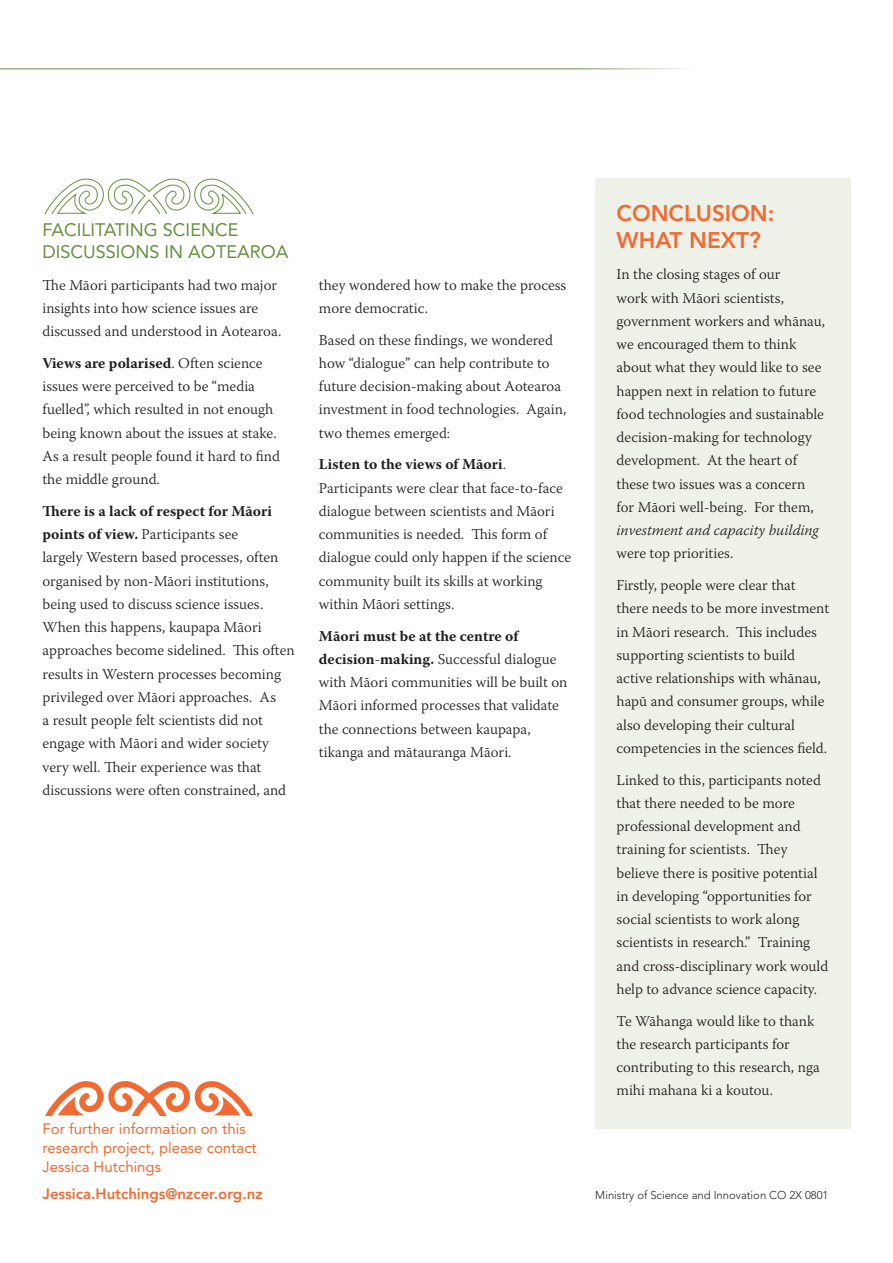
<style>
.page{position:relative;width:893px;height:1263px;background:#fff}
.page>*{position:absolute;margin:0;border:0;box-sizing:border-box;transform-origin:0 0}
.t1{font:800 22.5px/27px "Avenir";color:#f26a31}
.t2{font:18px/21.6px "Avenir";color:#678f3e}
.t3{font:300 15px/23.2px "Warnock Pro";color:#231f20}
.t4{font:15px/18.8px "Avenir";color:#f26a31}
.t5{font:800 15px "Avenir";color:#f26a31}
.t6{font:italic 300 15px "Warnock Pro";color:#231f20}
.t7{font:300 11.25px "Avenir";color:#231f20}
.s1{font-weight:700}
</style>
<div class="page">
<hr style="left:0;top:68px;width:893px;height:1px;background:#678f3e">
<div style="left:564px;top:24px;width:329px;height:71px;background:#fff"></div>
<div style="left:595px;top:179px;width:255px;height:950px;background:#eef1e7"></div>
<svg style="left:45px;top:178px;width:208px;height:35px"></svg>
<svg style="left:45px;top:1081px;width:208px;height:34px"></svg>
<p class="t2" style="left:43px;top:219px;width:247px">Facilitating science discussions in Aotearoa</p>
<p class="t3" style="left:43px;top:273px;width:240px">The Māori participants had two major insights into how science issues are discussed and understood in Aotearoa.</p>
<p class="t3" style="left:43px;top:351px;width:239px"><span class="s1">Views are polarised</span>. Often science issues were perceived to be “media fuelled”, which resulted in not enough being known about the issues at stake.<br>As a result people found it hard to find the middle ground.</p>
<p class="t3" style="left:43px;top:499px;width:254px"><span class="s1">There is a lack of respect for Māori points of view.</span> Participants see<br>largely Western based processes, often organised by non-Māori institutions, being used to discuss science issues.<br>When this happens, kaupapa Māori approaches become sidelined. This often results in Western processes becoming privileged over Māori approaches. As<br>a result people felt scientists did not engage with Māori and wider society very well. Their experience was that discussions were often constrained, and</p>
<p class="t3" style="left:319px;top:273px;width:249px">they wondered how to make the process more democratic.</p>
<p class="t3" style="left:319px;top:328px;width:249px">Based on these findings, we wondered how “dialogue” can help contribute to future decision-making about Aotearoa investment in food technologies. Again, two themes emerged:</p>
<p class="t3" style="left:319px;top:452px;width:254px"><span class="s1">Listen to the views of Māori</span>.<br>Participants were clear that face-to-face dialogue between scientists and Māori communities is needed. This form of dialogue could only happen if the science community built its skills at working within Māori settings.</p>
<p class="t3" style="left:319px;top:624px;width:250px"><span class="s1">Māori must be at the centre of decision</span>-<span class="s1">making.</span> Successful dialogue with Māori communities will be built on Māori informed processes that validate the connections between kaupapa, tikanga and mātauranga Māori.</p>
<p class="t4" style="left:43px;top:1120px;width:216px">For further information on this research project, please contact<br>Jessica H utchings</p>
<p class="t5" style="left:43px;top:1185px;width:222px">Jessica.Hutchings@nzcer.org.nz</p>
<h1 class="t1" style="left:617px;top:199px;width:159px">Conclusion:<br>What next?</h1>
<p class="t3" style="left:617px;top:262px;width:210px">In the closing stages of our<br>work with Māori scientists, government workers and whānau, we encouraged them to think about what they would like to see happen next in relation to future food technologies and sustainable decision-making for technology development. At the heart of these two issues was a concern for Māori well-being. For them,</p>
<p class="t6" style="left:617px;top:521px;width:204px">investment and capacity building</p>
<p class="t3" style="left:617px;top:537px;width:181px;line-height:31.8px">were top priorities.<br>Firstly, people were clear that</p>
<p class="t3" style="left:617px;top:597px;width:214px">there needs to be more investment in Māori research. This includes supporting scientists to build active relationships with whānau, hapū and consumer groups, while also developing their cultural competencies in the sciences field.</p>
<p class="t3" style="left:617px;top:768px;width:213px">Linked to this, participants noted that there needed to be more professional development and training for scientists. They believe there is positive potential in developing “opportunities for social scientists to work along scientists in research.” Training and cross-disciplinary work would help to advance science capacity.</p>
<p class="t3" style="left:617px;top:1009px;width:205px">Te Wāhanga would like to thank the research participants for contributing to this research, nga mihi mahana ki a koutou.</p>
<p class="t7" style="left:595px;top:1188px;width:235px">Ministry of Science and Innovation CO 2X 0801</p>
</div>
